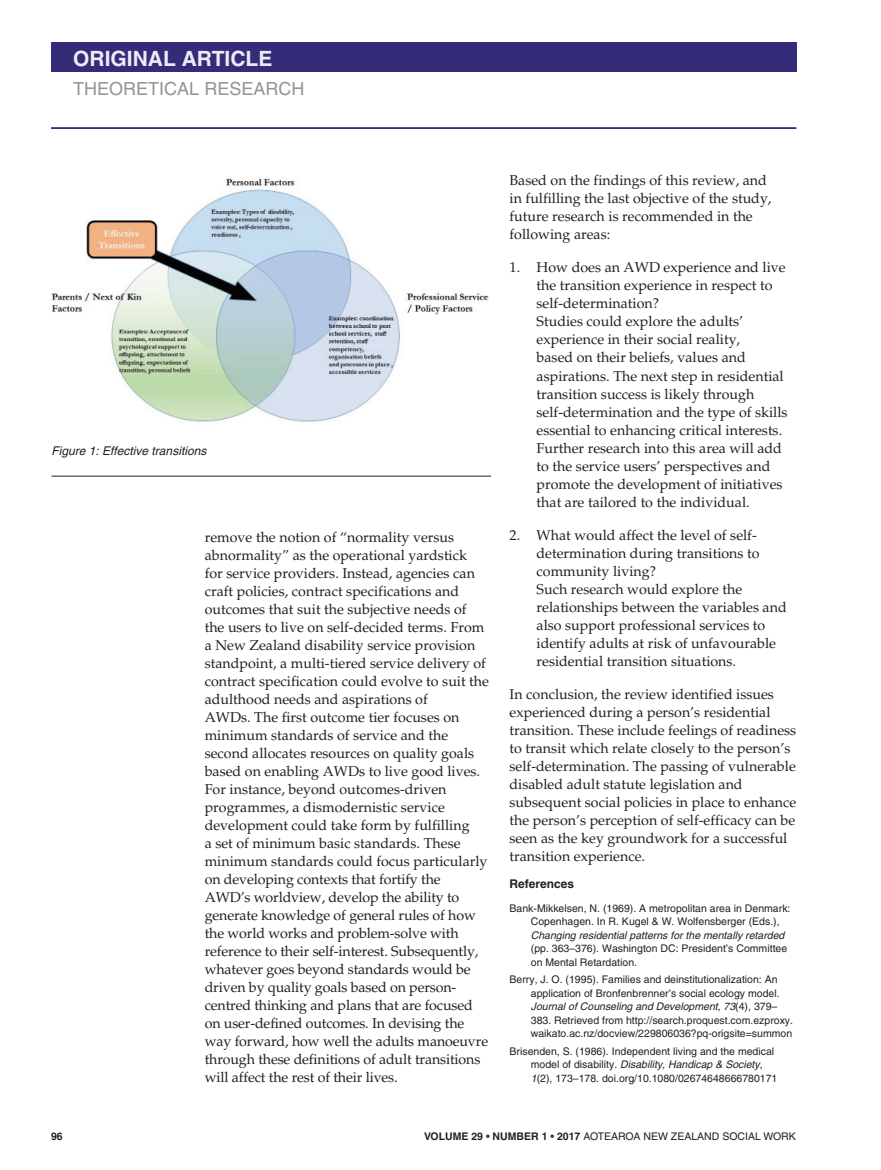
<style>
.page{position:relative;width:881px;height:1170px;background:#fff}
.page>*{position:absolute;margin:0;border:0;box-sizing:border-box;transform-origin:0 0}
.t1{font:700 21px "Helvetica";color:#edebf5}
.t2{font:18px "Helvetica";color:#939598}
.t3{font:14.25px/18px "Palatino";color:#231f20}
.t4{font:italic 12px "Helvetica";color:#231f20}
.t5{font:700 12px "Helvetica";color:#231f20}
.t6{font:10.5px/13.5px "Helvetica";color:#231f20}
.t7{font:italic 10.5px "Helvetica";color:#231f20}
.t8{font:700 10.5px "Helvetica";color:#231f20}
.s1{font-style:italic}
.s2{font-weight:700}
.s3{font-weight:700;color:#352c79}
</style>
<div class="page">
<div style="left:51px;top:43px;width:745px;height:29px;background:#352c79"></div>
<hr style="left:51px;top:127px;width:745px;height:2px;background:#352c79">
<img style="left:51px;top:178px;width:438px;height:244px">
<hr style="left:51px;top:475px;width:440px;height:1px;background:#231f20">
<h1 class="t1" style="left:73px;top:50px;width:201px">ORIGINAL ARTICLE</h1>
<p class="t2" style="left:73px;top:82px;width:233px">THEORETICAL RESEARCH</p>
<p class="t4" style="left:51px;top:446px;width:156px">Figure 1: Effective transitions</p>
<p class="t3" style="left:205px;top:529px;width:286px">remove the notion of “normality versus abnormality” as the operational yardstick<br>for service providers. Instead, agencies can craft policies, contract specifications and outcomes that suit the subjective needs of the users to live on self-decided terms. From a New Zealand disability service provision standpoint, a multi-tiered service delivery of contract specification could evolve to suit the adulthood needs and aspirations of<br>AWDs. The first outcome tier focuses on minimum standards of service and the second allocates resources on quality goals based on enabling AWDs to live good lives.<br>For instance, beyond outcomes-driven programmes, a dismodernistic service development could take form by fulfilling<br>a set of minimum basic standards. These minimum standards could focus particularly on developing contexts that fortify the AWD’s worldview, develop the ability to generate knowledge of general rules of how the world works and problem-solve with reference to their self-interest. Subsequently, whatever goes beyond standards would be driven by quality goals based on person&shy;centred thinking and plans that are focused on user-defined outcomes. In devising the way forward, how well the adults manoeuvre through these definitions of adult transitions will affect the rest of their lives.</p>
<p class="t3" style="left:509px;top:173px;width:263px">Based on the findings of this review, and in fulfilling the last objective of the study, future research is recommended in the following areas:</p>
<p class="t3" style="left:536px;top:260px;width:252px;text-indent:-27px">1. How does an AWD experience and live the transition experience in respect to self-determination?<br>Studies could explore the adults’ experience in their social reality,<br>based on their beliefs, values and aspirations. The next step in residential transition success is likely through self-determination and the type of skills essential to enhancing critical interests.<br>Further research into this area will add to the service users’ perspectives and promote the development of initiatives that are tailored to the individual.</p>
<p class="t3" style="left:536px;top:527px;width:251px;text-indent:-27px">2. What would affect the level of self&shy;determination during transitions to community living?<br>Such research would explore the relationships between the variables and also support professional services to identify adults at risk of unfavourable residential transition situations.</p>
<p class="t3" style="left:509px;top:686px;width:288px">In conclusion, the review identified issues experienced during a person’s residential transition. These include feelings of readiness to transit which relate closely to the person’s self-determination. The passing of vulnerable disabled adult statute legislation and subsequent social policies in place to enhance the person’s perception of self-efficacy can be seen as the key groundwork for a successful transition experience.</p>
<p class="t5" style="left:509px;top:879px;width:66px">References</p>
<p class="t6" style="left:530px;top:902px;width:261px;text-indent:-21px">Bank-Mikkelsen, N. (1969). A metropolitan area in Denmark:<br>Copenhagen. In R. Kugel &amp; W. Wolfensberger (Eds.),</p>
<p class="t7" style="left:530px;top:931px;width:255px">Changing residential patterns for the mentally retarded</p>
<p class="t6" style="left:530px;top:942px;width:258px">(pp. 363–376). Washington DC: President’s Committee on Mental Retardation.</p>
<p class="t6" style="left:530px;top:973px;width:264px;text-indent:-21px">Berry, J. O. (1995). Families and deinstitutionalization: An application of Bronfenbrenner’s social ecology model.<br><span class="s1">Journal of Counseling and Development</span>, <span class="s1">73</span>(4), 379– 383. Retrieved from http://search.proquest.com.ezproxy. waikato.ac.nz/docview/229806036?pq-origsite=summon</p>
<p class="t6" style="left:530px;top:1045px;width:248px;text-indent:-21px">Brisenden, S. (1986). Independent living and the medical model of disability. <span class="s1">Disability, Handicap &amp; Society</span>,<br><span class="s1">1</span>(2), 173–178. doi.org/10.1080/02674648666780171</p>
<p class="t8" style="left:51px;top:1132px;width:13px">96</p>
<p class="t6" style="left:424px;top:1130px;width:373px"><span class="s2">VOLUME 29</span> <span class="s3">•</span> <span class="s2">NUMBER 1</span> <span class="s3">•</span> <span class="s2">2017</span> AOTEAROA NEW ZEALAND SOCIAL WORK</p>
</div>
